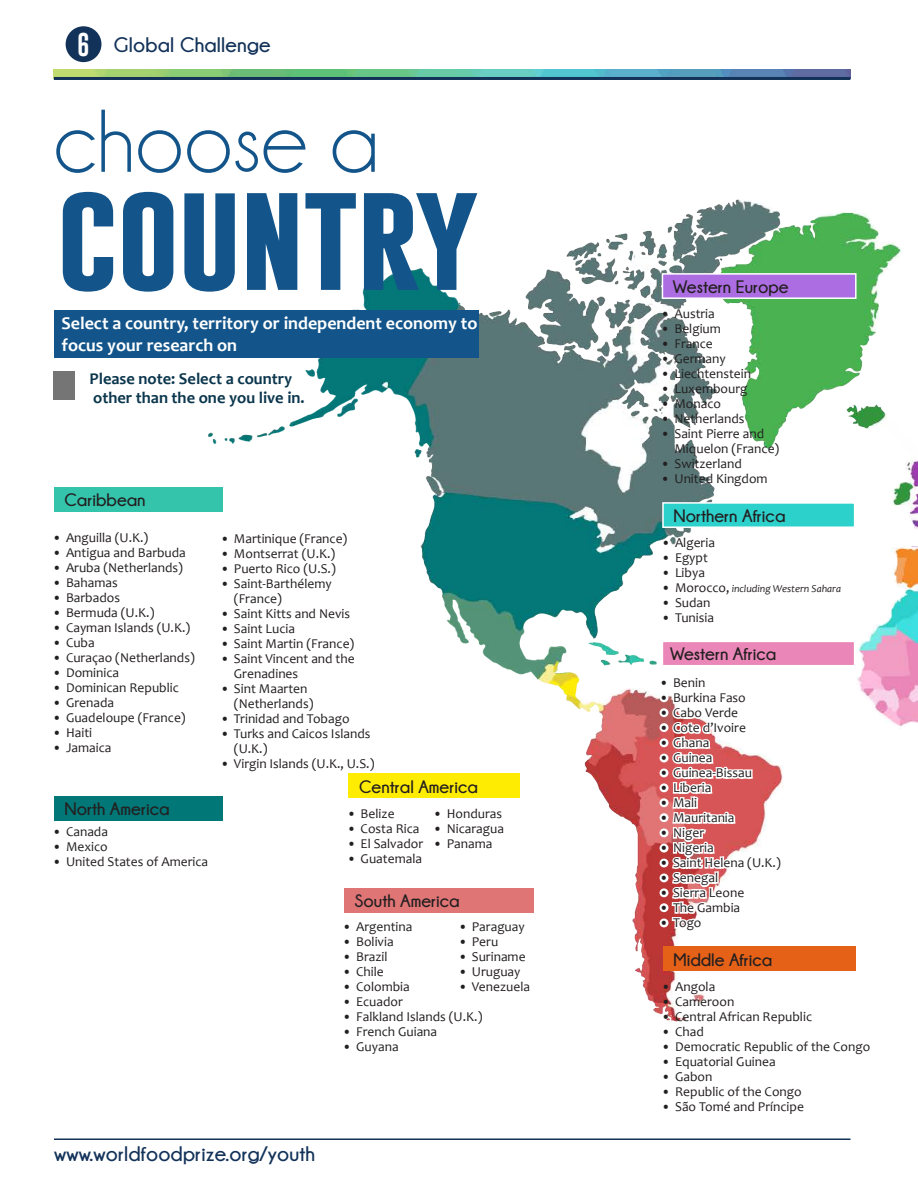
<style>
.page{position:relative;width:918px;height:1188px;background:#fff}
.page>*{position:absolute;margin:0;border:0;box-sizing:border-box;transform-origin:0 0}
.t1{font:700 21px "Champagne&Limousines";letter-spacing:.01em;color:#133259}
.t2{font:700 18px "Champagne&Limousines";color:#231f20}
.t3{font:700 18px/21.6px "Candara";color:#fff}
.t4{font:700 16.5px/19.8px "Candara";color:#0b364d}
.t5{font:13.5px/15px "Candara";color:#231f20}
.t6{font:italic 10.5px "Candara";color:#231f20}
.s1{font-family:"Gobold Uplow";font-weight:400;font-size:24px;color:#fff}
.s2{font-style:normal;font-size:13.5px}
</style>
<div class="page">
<hr style="left:54px;top:1138px;width:796px;height:2px;background:#123259">
<hr style="left:54px;top:77px;width:796px;height:3px;background:#123259">
<div style="left:66px;top:26px;width:35px;height:36px;background:#133259;border-radius:50%"></div>
<img style="left:163px;top:69px;width:755px;height:1071px">
<div style="left:660px;top:723px;width:9px;height:9px;background:#fff;border-radius:50%"></div>
<div style="left:660px;top:708px;width:9px;height:9px;background:#fff;border-radius:50%"></div>
<div style="left:660px;top:693px;width:9px;height:9px;background:#fff;border-radius:50%"></div>
<div style="left:660px;top:678px;width:9px;height:9px;background:#fff;border-radius:50%"></div>
<div style="left:660px;top:664px;width:9px;height:8px;background:#fff;border-radius:50%"></div>
<div style="left:660px;top:738px;width:9px;height:9px;background:#fff;border-radius:50%"></div>
<div style="left:660px;top:903px;width:9px;height:9px;background:#fff;border-radius:50%"></div>
<div style="left:660px;top:888px;width:9px;height:9px;background:#fff;border-radius:50%"></div>
<div style="left:660px;top:874px;width:9px;height:8px;background:#fff;border-radius:50%"></div>
<div style="left:660px;top:859px;width:9px;height:8px;background:#fff;border-radius:50%"></div>
<div style="left:660px;top:844px;width:9px;height:9px;background:#fff;border-radius:50%"></div>
<div style="left:660px;top:919px;width:9px;height:8px;background:#fff;border-radius:50%"></div>
<svg style="left:670px;top:674px;width:114px;height:273px"></svg>
<div style="left:660px;top:813px;width:9px;height:9px;background:#fff;border-radius:50%"></div>
<div style="left:660px;top:798px;width:9px;height:9px;background:#fff;border-radius:50%"></div>
<div style="left:660px;top:783px;width:9px;height:9px;background:#fff;border-radius:50%"></div>
<div style="left:660px;top:769px;width:9px;height:8px;background:#fff;border-radius:50%"></div>
<div style="left:660px;top:754px;width:9px;height:8px;background:#fff;border-radius:50%"></div>
<div style="left:660px;top:828px;width:9px;height:9px;background:#fff;border-radius:50%"></div>
<div style="left:663px;top:947px;width:192px;height:24px;background:#e56117"></div>
<div style="left:662px;top:641px;width:193px;height:25px;background:#ea86b8;border:2px solid #fff"></div>
<div style="left:662px;top:502px;width:193px;height:26px;background:#2cd1cc;border:2px solid #fff"></div>
<div style="left:662px;top:273px;width:195px;height:26px;background:#ac6de2;border:2px solid #fff"></div>
<div style="left:54px;top:487px;width:168px;height:25px;background:#33c4ab"></div>
<div style="left:349px;top:774px;width:171px;height:24px;background:#ffec03"></div>
<div style="left:344px;top:888px;width:189px;height:24px;background:#e07575"></div>
<svg style="left:63px;top:192px;width:414px;height:100px"></svg>
<svg style="left:56px;top:110px;width:319px;height:63px"></svg>
<div style="left:53px;top:372px;width:22px;height:28px;background:#757575"></div>
<div style="left:54px;top:310px;width:424px;height:48px;background:#13558a"></div>
<div style="left:54px;top:796px;width:168px;height:25px;background:#027777"></div>
<h1 class="t1" style="left:77px;top:33px;width:195px"><span class="s1">6</span> Global Challenge</h1>
<p class="t3" style="left:62px;top:312px;width:417px">Select a country, territory or independent economy to focus your research on</p>
<p class="t4" style="left:90px;top:368px;width:217px">Please note: Select a country other than the one you live in.</p>
<p class="t2" style="left:64px;top:490px;width:83px">Caribbean</p>
<p class="t5" style="left:52px;top:530px;width:97px">• Anguilla (U.K.)</p>
<p class="t5" style="left:52px;top:545px;width:135px">• Antigua and Barbuda</p>
<p class="t5" style="left:52px;top:560px;width:132px">• Aruba (Netherlands)</p>
<p class="t5" style="left:52px;top:575px;width:67px">• Bahamas</p>
<p class="t5" style="left:52px;top:590px;width:69px">• Barbados</p>
<p class="t5" style="left:52px;top:605px;width:103px">• Bermuda (U.K.)</p>
<p class="t5" style="left:52px;top:620px;width:139px">• Cayman Islands (U.K.)</p>
<p class="t5" style="left:52px;top:635px;width:44px">• Cuba</p>
<p class="t5" style="left:52px;top:650px;width:144px">• Curaçao (Netherlands)</p>
<p class="t5" style="left:52px;top:665px;width:68px">• Dominica</p>
<p class="t5" style="left:52px;top:680px;width:128px">• Dominican Republic</p>
<p class="t5" style="left:52px;top:695px;width:63px">• Grenada</p>
<p class="t5" style="left:52px;top:710px;width:135px">• Guadeloupe (France)</p>
<p class="t5" style="left:52px;top:725px;width:41px">• Haiti</p>
<p class="t5" style="left:52px;top:740px;width:61px">• Jamaica</p>
<p class="t2" style="left:64px;top:799px;width:107px">North America</p>
<p class="t5" style="left:52px;top:824px;width:57px">• Canada</p>
<p class="t5" style="left:52px;top:839px;width:57px">• Mexico</p>
<p class="t5" style="left:52px;top:854px;width:157px">• United States of America</p>
<p class="t5" style="left:220px;top:531px;width:128px">• Martinique (France)</p>
<p class="t5" style="left:220px;top:546px;width:116px">• Montserrat (U.K.)</p>
<p class="t5" style="left:220px;top:561px;width:117px">• Puerto Rico (U.S.)</p>
<p class="t5" style="left:234px;top:576px;width:99px;text-indent:-14px">• Saint-Barthélemy (France)</p>
<p class="t5" style="left:220px;top:606px;width:131px">• Saint Kitts and Nevis</p>
<p class="t5" style="left:220px;top:621px;width:76px">• Saint Lucia</p>
<p class="t5" style="left:220px;top:636px;width:135px">• Saint Martin (France)</p>
<p class="t5" style="left:234px;top:651px;width:122px;text-indent:-14px">• Saint Vincent and the<br>Grenadines</p>
<p class="t5" style="left:234px;top:681px;width:81px;text-indent:-14px">• Sint Maarten (Netherlands)</p>
<p class="t5" style="left:220px;top:711px;width:131px">• Trinidad and Tobago</p>
<p class="t5" style="left:234px;top:726px;width:138px;text-indent:-14px">• Turks and Caicos Islands (U.K.)</p>
<p class="t5" style="left:220px;top:756px;width:156px">• Virgin Islands (U.K., U.S.)</p>
<p class="t2" style="left:359px;top:776px;width:120px">Central America</p>
<p class="t5" style="left:347px;top:806px;width:49px">• Belize</p>
<p class="t5" style="left:347px;top:821px;width:74px">• Costa Rica</p>
<p class="t5" style="left:347px;top:836px;width:78px">• El Salvador</p>
<p class="t5" style="left:347px;top:851px;width:76px">• Guatemala</p>
<p class="t5" style="left:433px;top:806px;width:70px">• Honduras</p>
<p class="t5" style="left:433px;top:821px;width:72px">• Nicaragua</p>
<p class="t5" style="left:433px;top:836px;width:61px">• Panama</p>
<p class="t2" style="left:355px;top:891px;width:107px">South America</p>
<p class="t5" style="left:343px;top:919px;width:71px">• Argentina</p>
<p class="t5" style="left:343px;top:934px;width:53px">• Bolivia</p>
<p class="t5" style="left:343px;top:949px;width:47px">• Brazil</p>
<p class="t5" style="left:343px;top:964px;width:43px">• Chile</p>
<p class="t5" style="left:343px;top:979px;width:69px">• Colombia</p>
<p class="t5" style="left:343px;top:994px;width:62px">• Ecuador</p>
<p class="t5" style="left:343px;top:1009px;width:141px">• Falkland Islands (U.K.)</p>
<p class="t5" style="left:343px;top:1024px;width:96px">• French Guiana</p>
<p class="t5" style="left:343px;top:1039px;width:57px">• Guyana</p>
<p class="t5" style="left:458px;top:919px;width:68px">• Paraguay</p>
<p class="t5" style="left:458px;top:934px;width:41px">• Peru</p>
<p class="t5" style="left:458px;top:949px;width:69px">• Suriname</p>
<p class="t5" style="left:458px;top:964px;width:64px">• Uruguay</p>
<p class="t5" style="left:458px;top:979px;width:73px">• Venezuela</p>
<h1 class="t1" style="left:54px;top:1143px;width:263px">www.worldfoodprize.org/youth</h1>
<p class="t2" style="left:673px;top:277px;width:117px">Western Europe</p>
<p class="t5" style="left:661px;top:306px;width:55px">• Austria</p>
<p class="t5" style="left:661px;top:321px;width:61px">• Belgium</p>
<p class="t5" style="left:661px;top:336px;width:53px">• France</p>
<p class="t5" style="left:661px;top:351px;width:66px">• Germany</p>
<p class="t5" style="left:661px;top:366px;width:92px">• Liechtenstein</p>
<p class="t5" style="left:661px;top:381px;width:88px">• Luxembourg</p>
<p class="t5" style="left:661px;top:396px;width:62px">• Monaco</p>
<p class="t5" style="left:661px;top:411px;width:85px">• Netherlands</p>
<p class="t5" style="left:674px;top:426px;width:106px;text-indent:-14px">• Saint Pierre and<br>Miquelon (France)</p>
<p class="t5" style="left:661px;top:456px;width:82px">• Switzerland</p>
<p class="t5" style="left:661px;top:471px;width:108px">• United Kingdom</p>
<p class="t2" style="left:674px;top:506px;width:113px">Northern Africa</p>
<p class="t5" style="left:662px;top:535px;width:55px">• Algeria</p>
<p class="t5" style="left:662px;top:550px;width:48px">• Egypt</p>
<p class="t5" style="left:662px;top:565px;width:45px">• Libya</p>
<p class="t6" style="left:662px;top:582px;width:181px"><span class="s2">• Morocco,</span> including Western Sahara</p>
<p class="t5" style="left:662px;top:595px;width:51px">• Sudan</p>
<p class="t5" style="left:662px;top:610px;width:54px">• Tunisia</p>
<p class="t2" style="left:670px;top:644px;width:108px">Western Africa</p>
<p class="t5" style="left:660px;top:675px;width:47px">• Benin</p>
<p class="t5" style="left:660px;top:690px;width:88px">• Burkina Faso</p>
<p class="t5" style="left:660px;top:705px;width:80px">• Cabo Verde</p>
<p class="t5" style="left:660px;top:720px;width:88px">• Cote d’Ivoire</p>
<p class="t5" style="left:660px;top:735px;width:51px">• Ghana</p>
<p class="t5" style="left:660px;top:750px;width:54px">• Guinea</p>
<p class="t5" style="left:660px;top:765px;width:94px">• Guinea-Bissau</p>
<p class="t5" style="left:660px;top:780px;width:53px">• Liberia</p>
<p class="t5" style="left:660px;top:795px;width:39px">• Mali</p>
<p class="t5" style="left:660px;top:810px;width:76px">• Mauritania</p>
<p class="t5" style="left:660px;top:825px;width:46px">• Niger</p>
<p class="t5" style="left:660px;top:840px;width:56px">• Nigeria</p>
<p class="t5" style="left:660px;top:855px;width:123px">• Saint Helena (U.K.)</p>
<p class="t5" style="left:660px;top:870px;width:60px">• Senegal</p>
<p class="t5" style="left:660px;top:885px;width:86px">• Sierra Leone</p>
<p class="t5" style="left:660px;top:900px;width:82px">• The Gambia</p>
<p class="t5" style="left:660px;top:915px;width:43px">• Togo</p>
<p class="t2" style="left:674px;top:949px;width:100px">Middle Africa</p>
<p class="t5" style="left:662px;top:979px;width:55px">• Angola</p>
<p class="t5" style="left:662px;top:994px;width:74px">• Cameroon</p>
<p class="t5" style="left:662px;top:1009px;width:152px">• Central African Republic</p>
<p class="t5" style="left:662px;top:1024px;width:44px">• Chad</p>
<p class="t5" style="left:662px;top:1039px;width:210px">• Democratic Republic of the Congo</p>
<p class="t5" style="left:662px;top:1054px;width:116px">• Equatorial Guinea</p>
<p class="t5" style="left:662px;top:1069px;width:52px">• Gabon</p>
<p class="t5" style="left:662px;top:1084px;width:142px">• Republic of the Congo</p>
<p class="t5" style="left:662px;top:1099px;width:144px">• São Tomé and Príncipe</p>
</div>
